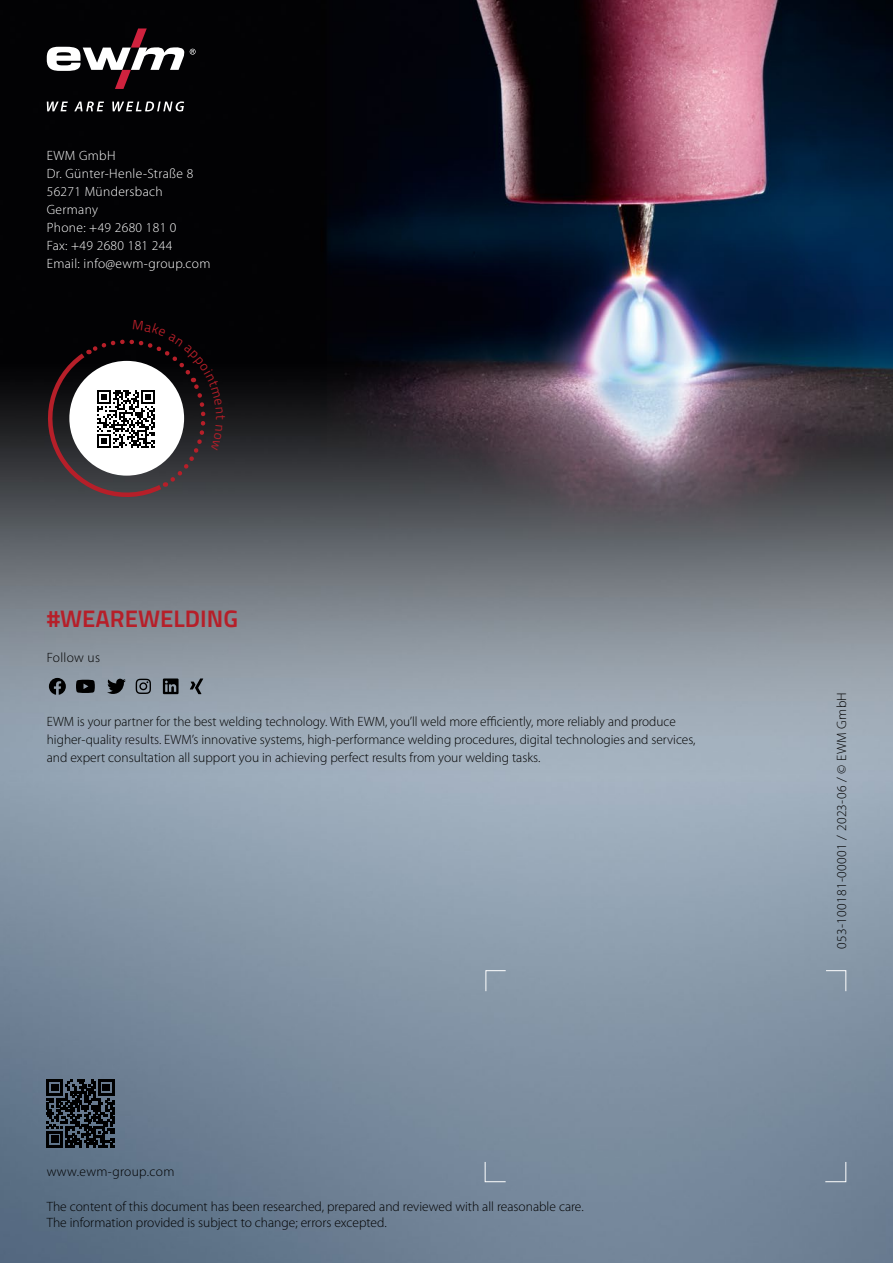
<style>
.page{position:relative;width:893px;height:1263px;background:#fff}
.page>*{position:absolute;margin:0;border:0;box-sizing:border-box;transform-origin:0 0}
.t1{font:700 24px "Titillium Text";color:#b61f29}
.t2{font:300 13.5px/18px "Myriad Pro";color:#000}
.t3{font:300 13.5px/18px "Myriad Pro";letter-spacing:.025em;color:#fff}
.t4{font:300 13.5px "Myriad Pro";letter-spacing:.025em;color:#000}
</style>
<div class="page">
<img style="left:0;top:0;width:893px;height:1263px">
<svg style="left:47px;top:101px;width:137px;height:10px"></svg>
<svg style="left:47px;top:28px;width:137px;height:61px"></svg>
<svg style="left:190px;top:49px;width:6px;height:6px"></svg>
<svg style="left:485px;top:970px;width:21px;height:22px"></svg>
<svg style="left:825px;top:970px;width:22px;height:22px"></svg>
<svg style="left:484px;top:1161px;width:22px;height:21px"></svg>
<svg style="left:825px;top:1161px;width:22px;height:21px"></svg>
<svg style="left:163px;top:678px;width:16px;height:16px"></svg>
<svg style="left:190px;top:678px;width:13px;height:16px"></svg>
<svg style="left:107px;top:679px;width:19px;height:15px"></svg>
<svg style="left:136px;top:679px;width:15px;height:15px"></svg>
<svg style="left:49px;top:678px;width:17px;height:17px"></svg>
<svg style="left:76px;top:680px;width:19px;height:13px"></svg>
<svg style="left:47px;top:1079px;width:67px;height:68px;background:#242b33"></svg>
<svg style="left:40px;top:320px;width:185px;height:184px"></svg>
<p class="t3" style="left:47px;top:146px;width:165px">EWM GmbH<br>Dr. Günter-Henle-Straße 8<br>56271 Mündersbach<br>Germany<br>Phone: +49 2680 181 0<br>Fax: +49 2680 181 244<br>Email: info@ewm-group.com</p>
<h1 class="t1" style="left:47px;top:600px;width:193px">#WEAREWELDING</h1>
<p class="t4" style="left:47px;top:650px;width:55px">Follow us</p>
<p class="t2" style="left:47px;top:712px;width:650px">EWM is your partner for the best welding technology. With EWM, you’ll weld more efficiently, more reliably and produce higher-quality results. EWM’s innovative systems, high-performance welding procedures, digital technologies and services, and expert consultation all support you in achieving perfect results from your welding tasks.</p>
<p class="t4" style="left:47px;top:1164px;width:129px">www.ewm-group.com</p>
<p class="t2" style="left:47px;top:1198px;width:538px;line-height:16.2px">The content of this document has been researched, prepared and reviewed with all reasonable care.<br>The information provided is subject to change; errors excepted.</p>
<p class="t4" style="left:834px;top:949px;width:258px;rotate:-90deg">053-100181-00001 / 2023-06 / © EWM GmbH</p>
</div>
